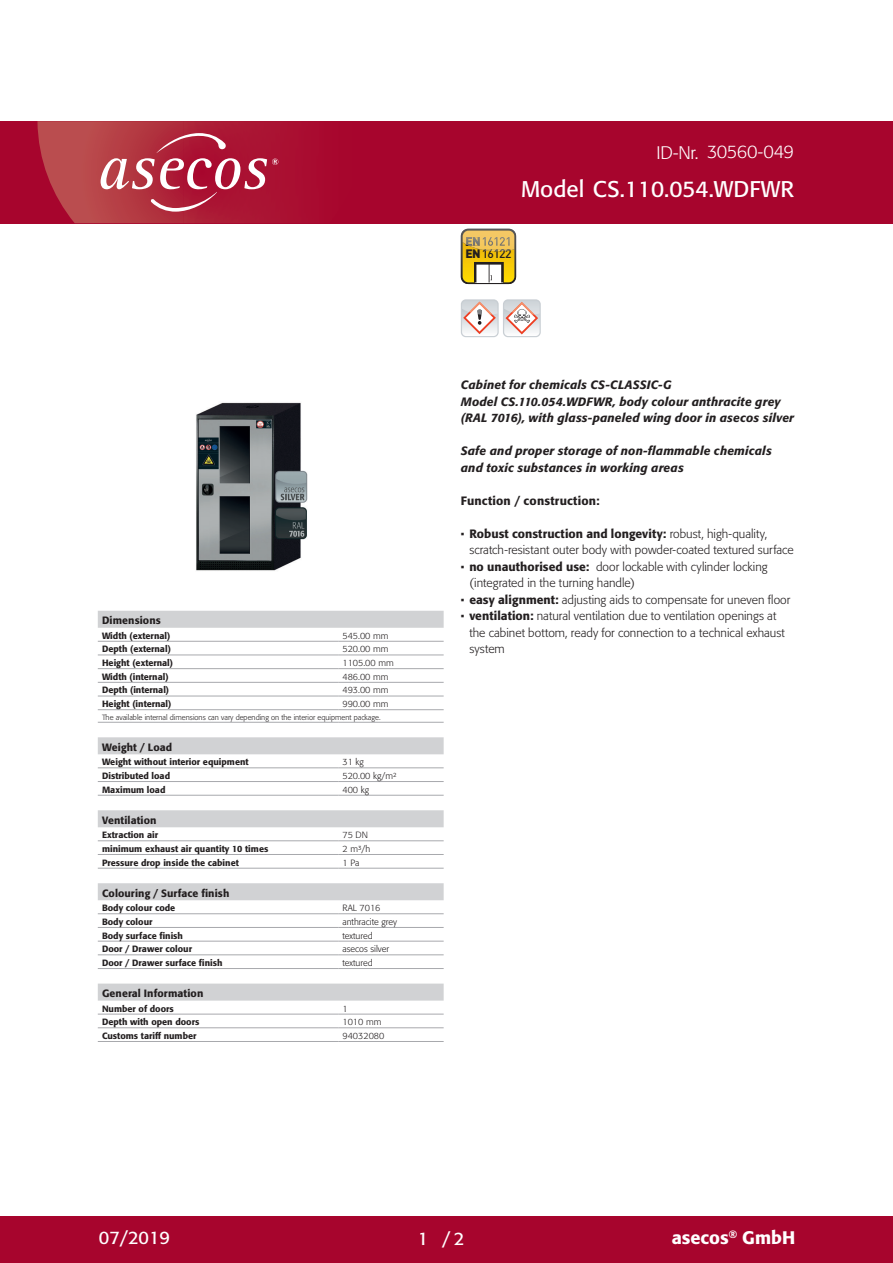
<style>
.page{position:relative;width:893px;height:1263px;background:#fff}
.page>*{position:absolute;margin:0;border:0;box-sizing:border-box;transform-origin:0 0}
.t1{font:22.5px "Formata Pro";color:#fff}
.t2{font:300 18px "Formata Pro";letter-spacing:-.025em;color:#fff}
.t3{font:500 18px "Formata Pro";color:#fff}
.t4{font:18px "Formata Pro";color:#fff}
.t5{font:500 12.15px "DIN Pro";letter-spacing:-.05em;color:#231f20}
.t6{font:300 12px/16.5px "Formata Pro";color:#231f20}
.CB_AF_Produkt-FT-Fet{font:italic 500 12px/16.5px "Formata Pro";letter-spacing:.015em;color:#231f20}
.CB_AF_Produkt-FT-Fet-2{font:500 12px "Formata Pro";letter-spacing:.015em;color:#231f20}
.CB_AF_TB-Technische{font:500 10.5px "Formata Pro";letter-spacing:.01em;color:#231f20}
.CB_AF_TB-Technische-2{font:500 9px "Formata Pro";color:#231f20}
.CB_AF_TB-Technische-3{font:300 9px "Formata Pro";color:#231f20}
.CB_AF_TB-Technische-4{font:300 7.5px "Formata Pro";color:#231f20}
.s1{font-weight:900}
.s2{font-weight:500}
</style>
<div class="page">
<div style="left:0;top:121px;width:893px;height:102px;background:#a7052d"></div>
<svg style="left:37px;top:121px;width:258px;height:102px"></svg>
<div style="left:0;top:1216px;width:893px;height:47px;background:#a7052d"></div>
<img style="left:98px;top:402px;width:270px;height:209px">
<div style="left:98px;top:611px;width:346px;height:17px;background:#d1d2d4"></div>
<hr style="left:98px;top:641px;width:240px;height:1px;background:#a8a9ad">
<hr style="left:338px;top:641px;width:106px;height:1px;background:#a8a9ad">
<hr style="left:98px;top:655px;width:240px;height:1px;background:#a8a9ad">
<hr style="left:338px;top:655px;width:106px;height:1px;background:#a8a9ad">
<hr style="left:98px;top:668px;width:240px;height:1px;background:#a8a9ad">
<hr style="left:338px;top:668px;width:106px;height:1px;background:#a8a9ad">
<hr style="left:98px;top:682px;width:240px;height:1px;background:#a8a9ad">
<hr style="left:338px;top:682px;width:106px;height:1px;background:#a8a9ad">
<hr style="left:98px;top:696px;width:240px;height:1px;background:#a8a9ad">
<hr style="left:338px;top:696px;width:106px;height:1px;background:#a8a9ad">
<hr style="left:98px;top:709px;width:240px;height:1px;background:#a8a9ad">
<hr style="left:338px;top:709px;width:106px;height:1px;background:#a8a9ad">
<hr style="left:98px;top:722px;width:240px;height:1px;background:#a8a9ad">
<hr style="left:338px;top:722px;width:106px;height:1px;background:#a8a9ad">
<div style="left:98px;top:737px;width:346px;height:17px;background:#d1d2d4"></div>
<hr style="left:98px;top:767px;width:240px;height:1px;background:#a8a9ad">
<hr style="left:338px;top:767px;width:106px;height:1px;background:#a8a9ad">
<hr style="left:98px;top:781px;width:240px;height:1px;background:#a8a9ad">
<hr style="left:338px;top:781px;width:106px;height:1px;background:#a8a9ad">
<hr style="left:98px;top:795px;width:240px;height:1px;background:#a8a9ad">
<hr style="left:338px;top:795px;width:106px;height:1px;background:#a8a9ad">
<div style="left:98px;top:810px;width:346px;height:17px;background:#d1d2d4"></div>
<hr style="left:98px;top:840px;width:240px;height:1px;background:#a8a9ad">
<hr style="left:338px;top:840px;width:106px;height:1px;background:#a8a9ad">
<hr style="left:98px;top:854px;width:240px;height:1px;background:#a8a9ad">
<hr style="left:338px;top:854px;width:106px;height:1px;background:#a8a9ad">
<hr style="left:98px;top:868px;width:240px;height:1px;background:#a8a9ad">
<hr style="left:338px;top:868px;width:106px;height:1px;background:#a8a9ad">
<div style="left:98px;top:883px;width:346px;height:17px;background:#d1d2d4"></div>
<hr style="left:98px;top:913px;width:240px;height:1px;background:#a8a9ad">
<hr style="left:338px;top:913px;width:106px;height:1px;background:#a8a9ad">
<hr style="left:98px;top:927px;width:240px;height:1px;background:#a8a9ad">
<hr style="left:338px;top:927px;width:106px;height:1px;background:#a8a9ad">
<hr style="left:98px;top:941px;width:240px;height:1px;background:#a8a9ad">
<hr style="left:338px;top:941px;width:106px;height:1px;background:#a8a9ad">
<hr style="left:98px;top:954px;width:240px;height:1px;background:#a8a9ad">
<hr style="left:338px;top:954px;width:106px;height:1px;background:#a8a9ad">
<hr style="left:98px;top:968px;width:240px;height:1px;background:#a8a9ad">
<hr style="left:338px;top:968px;width:106px;height:1px;background:#a8a9ad">
<div style="left:98px;top:983px;width:346px;height:17px;background:#d1d2d4"></div>
<hr style="left:98px;top:1014px;width:240px;height:1px;background:#a8a9ad">
<hr style="left:338px;top:1014px;width:106px;height:1px;background:#a8a9ad">
<hr style="left:98px;top:1027px;width:240px;height:1px;background:#a8a9ad">
<hr style="left:338px;top:1027px;width:106px;height:1px;background:#a8a9ad">
<hr style="left:98px;top:1041px;width:240px;height:1px;background:#a8a9ad">
<hr style="left:338px;top:1041px;width:106px;height:1px;background:#a8a9ad">
<svg style="left:461px;top:229px;width:55px;height:55px;background:#ceb252"></svg>
<img style="left:484px;top:249px;width:27px;height:2px">
<div style="left:461px;top:299px;width:38px;height:38px;background:linear-gradient(to bottom,#c9cfd4,#dde0e4);border-radius:5px"></div>
<svg style="left:462px;top:314px;width:35px;height:22px"></svg>
<img style="left:462px;top:301px;width:35px;height:13px">
<img style="left:469px;top:304px;width:23px;height:11px">
<div style="left:503px;top:299px;width:38px;height:38px;background:#c9cfd4;border-radius:5px"></div>
<svg style="left:504px;top:302px;width:36px;height:34px"></svg>
<p class="CB_AF_TB-Technische" style="left:102px;top:614px;width:60px">Dimensions</p>
<p class="CB_AF_TB-Technische-2" style="left:102px;top:630px;width:70px">Width (external)</p>
<p class="CB_AF_TB-Technische-3" style="left:342px;top:630px;width:48px">545.00 mm</p>
<p class="CB_AF_TB-Technische-2" style="left:102px;top:643px;width:70px">Depth (external)</p>
<p class="CB_AF_TB-Technische-3" style="left:342px;top:644px;width:48px">520.00 mm</p>
<p class="CB_AF_TB-Technische-2" style="left:102px;top:657px;width:73px">Height (external)</p>
<p class="CB_AF_TB-Technische-3" style="left:342px;top:657px;width:53px">1105.00 mm</p>
<p class="CB_AF_TB-Technische-2" style="left:102px;top:671px;width:68px">Width (internal)</p>
<p class="CB_AF_TB-Technische-3" style="left:342px;top:671px;width:48px">486.00 mm</p>
<p class="CB_AF_TB-Technische-2" style="left:102px;top:684px;width:69px">Depth (internal)</p>
<p class="CB_AF_TB-Technische-3" style="left:342px;top:685px;width:48px">493.00 mm</p>
<p class="CB_AF_TB-Technische-2" style="left:102px;top:698px;width:71px">Height (internal)</p>
<p class="CB_AF_TB-Technische-3" style="left:342px;top:698px;width:48px">990.00 mm</p>
<p class="CB_AF_TB-Technische-4" style="left:102px;top:712px;width:280px">The available internal dimensions can vary depending on the interior equipment package.</p>
<p class="CB_AF_TB-Technische" style="left:102px;top:740px;width:72px">Weight / Load</p>
<p class="CB_AF_TB-Technische-2" style="left:102px;top:756px;width:148px">Weight without interior equipment</p>
<p class="CB_AF_TB-Technische-3" style="left:342px;top:756px;width:23px">31 kg</p>
<p class="CB_AF_TB-Technische-2" style="left:102px;top:770px;width:70px">Distributed load</p>
<p class="CB_AF_TB-Technische-3" style="left:342px;top:770px;width:56px">520.00 kg/m²</p>
<p class="CB_AF_TB-Technische-2" style="left:102px;top:784px;width:65px">Maximum load</p>
<p class="CB_AF_TB-Technische-3" style="left:342px;top:784px;width:28px">400 kg</p>
<p class="CB_AF_TB-Technische" style="left:102px;top:813px;width:56px">Ventilation</p>
<p class="CB_AF_TB-Technische-2" style="left:102px;top:829px;width:58px">Extraction air</p>
<p class="CB_AF_TB-Technische-3" style="left:342px;top:829px;width:27px">75 DN</p>
<p class="CB_AF_TB-Technische-2" style="left:102px;top:843px;width:168px">minimum exhaust air quantity 10 times</p>
<p class="CB_AF_TB-Technische-3" style="left:342px;top:843px;width:29px">2 m³/h</p>
<p class="CB_AF_TB-Technische-2" style="left:102px;top:857px;width:138px">Pressure drop inside the cabinet</p>
<p class="CB_AF_TB-Technische-3" style="left:342px;top:857px;width:18px">1 Pa</p>
<p class="CB_AF_TB-Technische" style="left:102px;top:886px;width:129px">Colouring / Surface finish</p>
<p class="CB_AF_TB-Technische-2" style="left:102px;top:902px;width:75px">Body colour code</p>
<p class="CB_AF_TB-Technische-3" style="left:342px;top:902px;width:40px">RAL 7016</p>
<p class="CB_AF_TB-Technische-2" style="left:102px;top:916px;width:52px">Body colour</p>
<p class="CB_AF_TB-Technische-3" style="left:342px;top:916px;width:56px">anthracite grey</p>
<p class="CB_AF_TB-Technische-2" style="left:102px;top:929px;width:82px">Body surface finish</p>
<p class="CB_AF_TB-Technische-3" style="left:342px;top:930px;width:32px">textured</p>
<p class="CB_AF_TB-Technische-2" style="left:102px;top:943px;width:91px">Door / Drawer colour</p>
<p class="CB_AF_TB-Technische-3" style="left:342px;top:943px;width:48px">asecos silver</p>
<p class="CB_AF_TB-Technische-2" style="left:102px;top:957px;width:122px">Door / Drawer surface finish</p>
<p class="CB_AF_TB-Technische-3" style="left:342px;top:957px;width:32px">textured</p>
<p class="CB_AF_TB-Technische" style="left:102px;top:986px;width:103px">General Information</p>
<p class="CB_AF_TB-Technische-2" style="left:102px;top:1002px;width:73px">Number of doors</p>
<p class="CB_AF_TB-Technische-3" style="left:342px;top:1003px;width:7px">1</p>
<p class="CB_AF_TB-Technische-2" style="left:102px;top:1016px;width:99px">Depth with open doors</p>
<p class="CB_AF_TB-Technische-3" style="left:342px;top:1016px;width:40px">1010 mm</p>
<p class="CB_AF_TB-Technische-2" style="left:102px;top:1030px;width:96px">Customs tariff number</p>
<p class="CB_AF_TB-Technische-3" style="left:342px;top:1030px;width:43px">94032080</p>
<p class="t2" style="left:657px;top:141px;width:44px">ID-Nr.</p>
<p class="t2" style="left:707px;top:141px;width:88px">30560-049</p>
<p class="t1" style="left:521px;top:174px;width:274px">Model CS.110.054.WDFWR</p>
<p class="t5" style="left:465px;top:245px;width:48px"><span class="s1">EN</span> 16122</p>
<p class="CB_AF_Produkt-FT-Fet" style="left:461px;top:377px;width:335px">Cabinet for chemicals CS-CLASSIC-G<br>Model CS.110.054.WDFWR, body colour anthracite grey (RAL 7016), with glass-paneled wing door in asecos silver</p>
<p class="CB_AF_Produkt-FT-Fet" style="left:461px;top:443px;width:312px">Safe and proper storage of non-flammable chemicals and toxic substances in working areas</p>
<p class="CB_AF_Produkt-FT-Fet-2" style="left:461px;top:493px;width:140px">Function / construction:</p>
<p class="t6" style="left:469px;top:525px;width:326px;text-indent:-9px">• <span class="s2">Robust construction and longevity:</span> robust, high-quality, scratch-resistant outer body with powder-coated textured surface</p>
<p class="t6" style="left:469px;top:558px;width:300px;text-indent:-9px">• <span class="s2">no unauthorised use:</span> door lockable with cylinder locking (integrated in the turning handle)</p>
<p class="t6" style="left:461px;top:591px;width:331px">• <span class="s2">easy alignment:</span> adjusting aids to compensate for uneven floor</p>
<p class="t6" style="left:469px;top:608px;width:317px;text-indent:-9px">• <span class="s2">ventilation:</span> natural ventilation due to ventilation openings at the cabinet bottom, ready for connection to a technical exhaust system</p>
<p class="t4" style="left:99px;top:1225px;width:73px">07/2019</p>
<p class="t4" style="left:418px;top:1227px;width:12px">1</p>
<p class="t4" style="left:442px;top:1227px;width:23px">/2</p>
<h2 class="t3" style="left:672px;top:1225px;width:125px">asecos<sup>®</sup> GmbH</h2>
</div>
